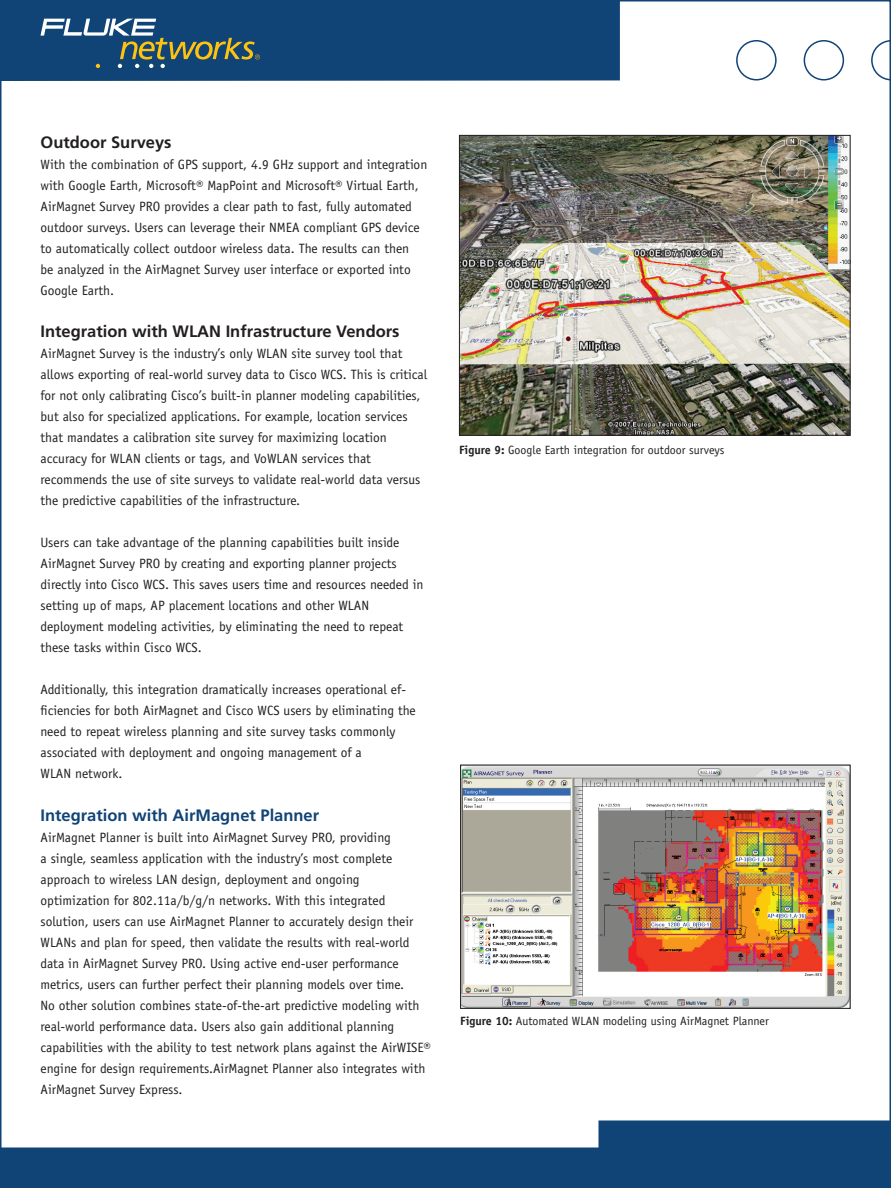
<style>
.page{position:relative;width:891px;height:1188px;background:#fff}
.page>*{position:absolute;margin:0;border:0;box-sizing:border-box;transform-origin:0 0}
.t1{font:700 16.5px "Frutiger";color:#231f20}
.t2{font:700 16.5px "Frutiger";color:#104376}
.t3{font:13.5px/21px "Officina Sans";color:#231f20}
.t4{font:12px "Officina Sans";color:#231f20}
.s1{font-weight:700}
</style>
<div class="page">
<div style="left:3px;top:3px;width:617px;height:78px;background:#104376"></div>
<svg style="left:41px;top:19px;width:219px;height:49px;background:#3a5e77"></svg>
<svg style="left:3px;top:1120px;width:885px;height:65px;fill:#104376"></svg>
<div style="left:736px;top:40px;width:41px;height:41px;border:2px solid #104376;border-radius:50%"></div>
<div style="left:804px;top:40px;width:40px;height:41px;border:2px solid #104376;border-radius:50%"></div>
<svg style="left:871px;top:40px;width:17px;height:41px"></svg>
<img style="left:462px;top:767px;width:386px;height:240px">
<div style="left:460px;top:765px;width:390px;height:244px;border:1px solid #231f20"></div>
<img style="left:461px;top:137px;width:387px;height:297px">
<div style="left:459px;top:135px;width:391px;height:301px;border:1px solid #231f20"></div>
<p class="t1" style="left:40px;top:132px;width:133px">Outdoor Surveys</p>
<p class="t3" style="left:40px;top:154px;width:388px">With the combination of GPS support, 4.9 GHz support and integration with Google Earth, Microsoft® MapPoint and Microsoft® Virtual Earth, AirMagnet Survey PRO provides a clear path to fast, fully automated outdoor surveys. Users can leverage their NMEA compliant GPS device to automatically collect outdoor wireless data. The results can then<br>be analyzed in the AirMagnet Survey user interface or exported into Google Earth.</p>
<p class="t1" style="left:40px;top:321px;width:361px">Integration with WLAN Infrastructure Vendors</p>
<p class="t3" style="left:40px;top:343px;width:388px">AirMagnet Survey is the industry’s only WLAN site survey tool that allows exporting of real-world survey data to Cisco WCS. This is critical for not only calibrating Cisco’s built-in planner modeling capabilities, but also for specialized applications. For example, location services that mandates a calibration site survey for maximizing location accuracy for WLAN clients or tags, and VoWLAN services that recommends the use of site surveys to validate real-world data versus the predictive capabilities of the infrastructure.</p>
<p class="t3" style="left:40px;top:532px;width:385px">Users can take advantage of the planning capabilities built inside AirMagnet Survey PRO by creating and exporting planner projects directly into Cisco WCS. This saves users time and resources needed in setting up of maps, AP placement locations and other WLAN deployment modeling activities, by eliminating the need to repeat these tasks within Cisco WCS.</p>
<p class="t3" style="left:40px;top:679px;width:377px">Additionally, this integration dramatically increases operational ef&shy;ficiencies for both AirMagnet and Cisco WCS users by eliminating the need to repeat wireless planning and site survey tasks commonly associated with deployment and ongoing management of a<br>WLAN network.</p>
<p class="t2" style="left:40px;top:806px;width:280px">Integration with AirMagnet Planner</p>
<p class="t3" style="left:40px;top:827px;width:392px">AirMagnet Planner is built into AirMagnet Survey PRO, providing<br>a single, seamless application with the industry’s most complete approach to wireless LAN design, deployment and ongoing optimization for 802.11a/b/g/n networks. With this integrated solution, users can use AirMagnet Planner to accurately design their WLANs and plan for speed, then validate the results with real-world data in AirMagnet Survey PRO. Using active end-user performance metrics, users can further perfect their planning models over time.<br>No other solution combines state-of-the-art predictive modeling with real-world performance data. Users also gain additional planning capabilities with the ability to test network plans against the AirWISE® engine for design requirements.AirMagnet Planner also integrates with AirMagnet Survey Express.</p>
<p class="t4" style="left:459px;top:443px;width:267px"><span class="s1">Figure 9:</span> Google Earth integration for outdoor surveys</p>
<p class="t4" style="left:460px;top:1014px;width:310px"><span class="s1">Figure 10:</span> Automated WLAN modeling using AirMagnet Planner</p>
</div>
